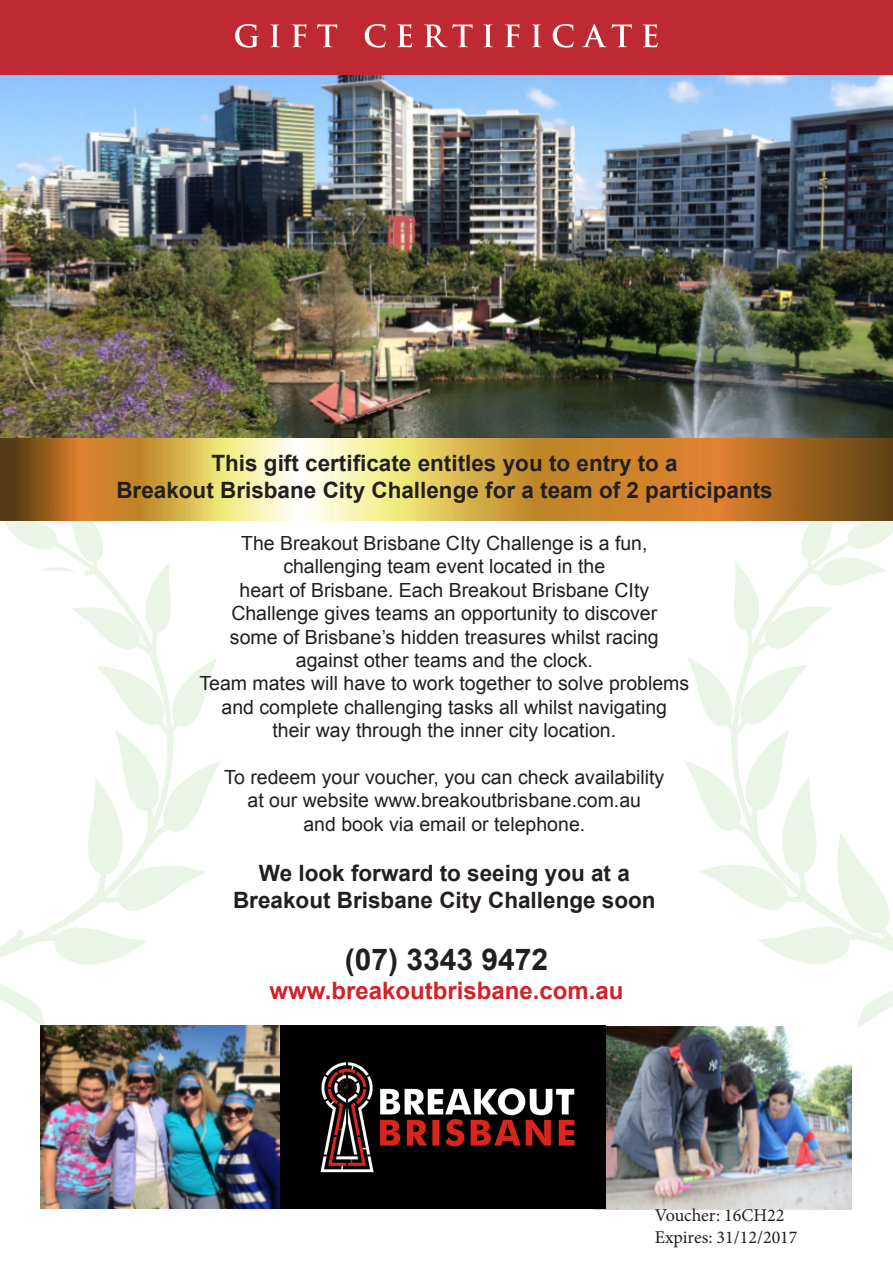
<style>
.page{position:relative;width:893px;height:1263px;background:#fff}
.page>*{position:absolute;margin:0;border:0;box-sizing:border-box;transform-origin:0 0}
.t1{font:700 30px "Arial";color:#231f20}
.t2{font:700 24px "Arial";color:#d1232a}
.t3{font:700 22.5px/27px "Arial";color:#231f20;text-align:center}
.t4{font:19.5px/23.4px "Arial";color:#231f20;text-align:center}
.t5{font:18px "Minion Pro";color:#231f20}
</style>
<div class="page">
<svg style="left:684px;top:521px;width:209px;height:365px"></svg>
<svg style="left:726px;top:541px;width:167px;height:487px"></svg>
<svg style="left:0;top:521px;width:221px;height:505px"></svg>
<img style="left:0;top:74px;width:893px;height:447px">
<div style="left:0;top:0;width:893px;height:74px;background:#bf2933"></div>
<img style="left:606px;top:1026px;width:246px;height:183px">
<img style="left:40px;top:1026px;width:241px;height:183px">
<div style="left:281px;top:1026px;width:325px;height:183px;background:#000"></div>
<img style="left:320px;top:1062px;width:255px;height:111px">
<svg style="left:235px;top:24px;width:423px;height:24px"></svg>
<p class="t3" style="left:116px;top:450px;width:658px">This gift certificate entitles you to entry to a<br>Breakout Brisbane City Challenge for a team of 2 participants</p>
<p class="t4" style="left:241px;top:531px;width:408px">The Breakout Brisbane CIty Challenge is a fun,</p>
<p class="t4" style="left:283px;top:555px;width:323px">challenging team event located in the</p>
<p class="t4" style="left:231px;top:578px;width:427px">heart of Brisbane. Each Breakout Brisbane CIty<br>Challenge gives teams an opportunity to discover</p>
<p class="t4" style="left:230px;top:625px;width:430px">some of Brisbane’s hidden treasures whilst racing</p>
<p class="t4" style="left:296px;top:648px;width:298px">against other teams and the clock.</p>
<p class="t4" style="left:199px;top:672px;width:491px">Team mates will have to work together to solve problems</p>
<p class="t4" style="left:222px;top:695px;width:447px">and complete challenging tasks all whilst navigating</p>
<p class="t4" style="left:273px;top:718px;width:345px">their way through the inner city location.</p>
<p class="t4" style="left:224px;top:765px;width:442px">To redeem your voucher, you can check availability</p>
<p class="t4" style="left:248px;top:789px;width:395px">at our website www.breakoutbrisbane.com.au and book via email or telephone.</p>
<p class="t3" style="left:259px;top:860px;width:372px">We look forward to seeing you at a</p>
<p class="t3" style="left:233px;top:887px;width:424px">Breakout Brisbane City Challenge soon</p>
<p class="t1" style="left:345px;top:938px;width:205px">(07) 3343 9472</p>
<p class="t2" style="left:270px;top:973px;width:355px">www.breakoutbrisbane.com.au</p>
<p class="t5" style="left:655px;top:1204px;width:131px">Voucher: 16CH22</p>
<p class="t5" style="left:655px;top:1225px;width:144px">Expires: 31/12/2017</p>
</div>
